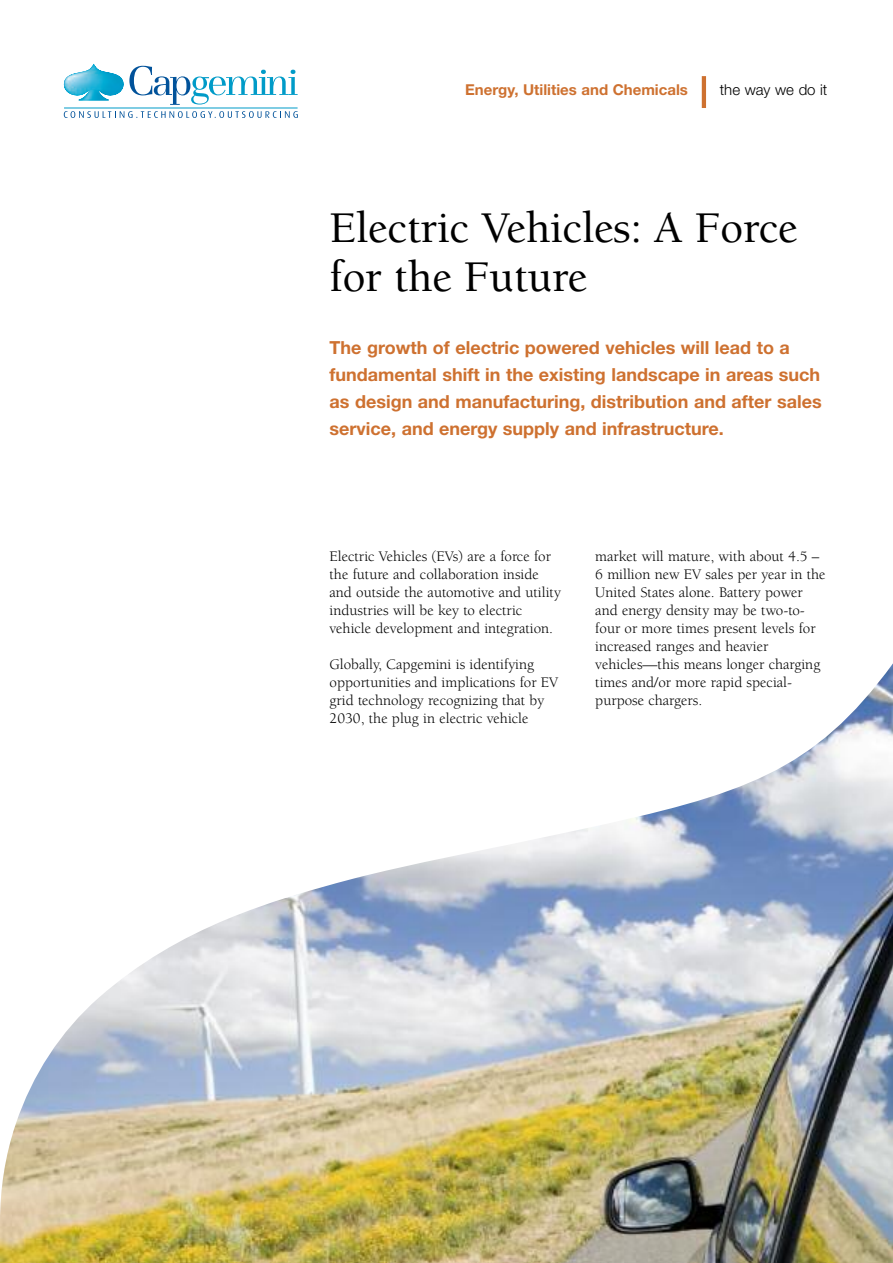
<style>
.page{position:relative;width:893px;height:1263px;background:#fff}
.page>*{position:absolute;margin:0;border:0;box-sizing:border-box;transform-origin:0 0}
.t1{font:500 45px/49.5px "Berkeley Std";letter-spacing:-.01em;color:#000}
.t2{font:700 18px/27px "Helvetica Neue";color:#ce7130}
.t3{font:15px/18px "Berkeley Std";color:#000}
.t4{font:700 15px "Helvetica Neue LT Std";color:#ce7130}
.t5{font:300 15px "Helvetica Neue";color:#000}
</style>
<div class="page">
<img style="left:79px;top:96px;width:30px;height:4px">
<img style="left:64px;top:64px;width:60px;height:32px">
<svg style="left:129px;top:66px;width:169px;height:39px"></svg>
<svg style="left:64px;top:111px;width:234px;height:7px"></svg>
<hr style="left:64px;top:107px;width:234px;height:1px;background:#009bc8">
<img style="left:0;top:663px;width:893px;height:600px">
<hr style="left:702px;top:76px;width:4px;height:32px;background:#ce7130">
<p class="t4" style="left:465px;top:84px;width:224px">Energy, Utilities and Chemicals</p>
<p class="t5" style="left:720px;top:80px;width:109px">the way we do it</p>
<h1 class="t1" style="left:330px;top:207px;width:470px">Electric Vehicles: A Force for the Future</h1>
<p class="t2" style="left:330px;top:333px;width:494px">The growth of electric powered vehicles will lead to a fundamental shift in the existing landscape in areas such as design and manufacturing, distribution and after sales service, and energy supply and infrastructure.</p>
<p class="t3" style="left:330px;top:549px;width:233px">Electric Vehicles (EVs) are a force for the future and collaboration inside and outside the automotive and utility industries will be key to electric vehicle development and integration.</p>
<p class="t3" style="left:330px;top:657px;width:230px">Globally, Capgemini is identifying opportunities and implications for EV grid technology recognizing that by 2030, the plug in electric vehicle</p>
<p class="t3" style="left:595px;top:549px;width:232px">market will mature, with about 4.5 –<br>6 million new EV sales per year in the<br>United States alone. Battery power and energy density may be two-to&shy;four or more times present levels for increased ranges and heavier vehicles—this means longer charging times and/or more rapid special&shy;purpose chargers.</p>
</div>
